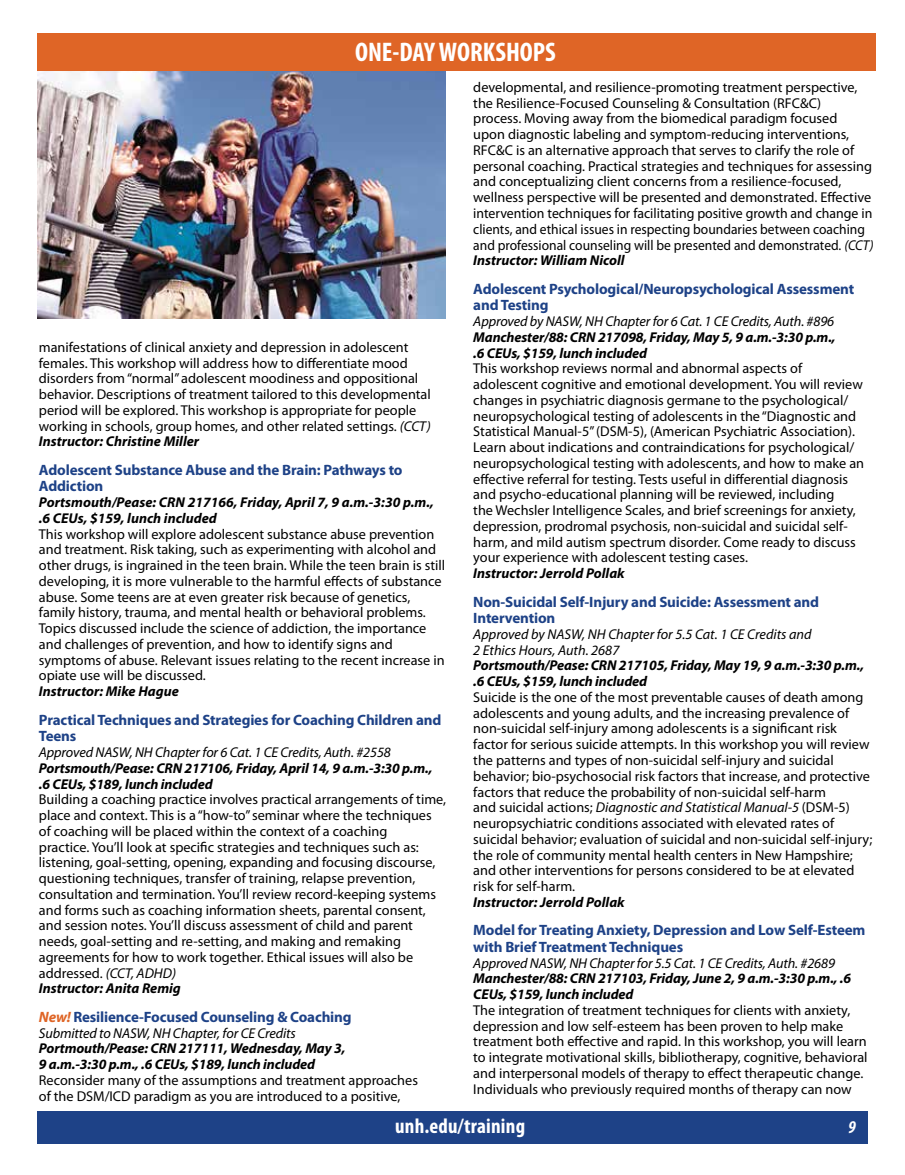
<style>
.page{position:relative;width:905px;height:1175px;background:#fff}
.page>*{position:absolute;margin:0;border:0;box-sizing:border-box;transform-origin:0 0}
.t1{font:700 condensed 27px "Myriad Pro";color:#fff}
.t2{font:700 condensed 21px "Myriad Pro";letter-spacing:.01em;color:#fff}
.t3{font:italic 700 condensed 18px "Myriad Pro";color:#fff}
.t4{font:700 15px/16.5px "Myriad Pro";letter-spacing:-.01em;color:#1e4287}
.t5{font:14.25px/15.8px "Myriad Pro";color:#000}
.t6{font:italic 700 14.25px/15.8px "Myriad Pro";letter-spacing:-.01em;color:#000}
.t7{font:italic 14.25px/15.8px "Myriad Pro";letter-spacing:-.01em;color:#000}
.s1{font-style:italic}
.s2{font-weight:700;font-style:italic}
.s3{font-style:italic;color:#df6526}
</style>
<div class="page">
<div style="left:38px;top:1111px;width:830px;height:33px;background:#1e4287"></div>
<img style="left:38px;top:70px;width:407px;height:248px">
<div style="left:37px;top:33px;width:838px;height:37px;background:#df6526"></div>
<h1 class="t1" style="left:355px;top:35px;width:202px">ONE-DAY WORKSHOPS</h1>
<p class="t5" style="left:39px;top:339px;width:393px">manifestations of clinical anxiety and depression in adolescent females. This workshop will address how to differentiate mood disorders from “normal” adolescent moodiness and oppositional behavior. Descriptions of treatment tailored to this developmental period will be explored. This workshop is appropriate for people working in schools, group homes, and other related settings. <span class="s1">(CCT)<br></span><span class="s2">Instructor: Christine Miller</span></p>
<p class="t4" style="left:39px;top:461px;width:365px">Adolescent Substance Abuse and the Brain: Pathways to<br>Addiction</p>
<p class="t6" style="left:39px;top:494px;width:396px">Portsmouth/Pease: CRN 217166, Friday, April 7, 9 a.m.-3:30 p.m., .6 CEUs, $159, lunch included</p>
<p class="t5" style="left:39px;top:526px;width:408px">This workshop will explore adolescent substance abuse prevention and treatment. Risk taking, such as experimenting with alcohol and other drugs, is ingrained in the teen brain. While the teen brain is still developing, it is more vulnerable to the harmful effects of substance abuse. Some teens are at even greater risk because of genetics, family history, trauma, and mental health or behavioral problems.<br>Topics discussed include the science of addiction, the importance and challenges of prevention, and how to identify signs and symptoms of abuse. Relevant issues relating to the recent increase in opiate use will be discussed.</p>
<p class="t6" style="left:39px;top:683px;width:141px">Instructor: Mike Hague</p>
<p class="t4" style="left:39px;top:711px;width:404px">Practical Techniques and Strategies for Coaching Children and<br>Teens</p>
<p class="t7" style="left:39px;top:744px;width:353px">Approved NASW, NH Chapter for 6 Cat. 1 CE Credits, Auth. #2558</p>
<p class="t6" style="left:39px;top:759px;width:395px">Portsmouth/Pease: CRN 217106, Friday, April 14, 9 a.m.-3:30 p.m., .6 CEUs, $189, lunch included</p>
<p class="t5" style="left:39px;top:791px;width:409px">Building a coaching practice involves practical arrangements of time, place and context. This is a “how-to” seminar where the techniques of coaching will be placed within the context of a coaching<br>practice. You’ll look at specific strategies and techniques such as: listening, goal-setting, opening, expanding and focusing discourse, questioning techniques, transfer of training, relapse prevention, consultation and termination. You’ll review record-keeping systems and forms such as coaching information sheets, parental consent, and session notes. You’ll discuss assessment of child and parent needs, goal-setting and re-setting, and making and remaking agreements for how to work together. Ethical issues will also be addressed. <span class="s1">(CCT, ADHD)<br></span><span class="s2">Instructor: Anita Remig</span></p>
<p class="t4" style="left:39px;top:1008px;width:314px"><span class="s3">New!</span> Resilience-Focused Counseling &amp; Coaching</p>
<p class="t7" style="left:39px;top:1024px;width:258px">Submitted to NASW, NH Chapter, for CE Credits</p>
<p class="t6" style="left:39px;top:1040px;width:308px">Portmouth/Pease: CRN 217111, Wednesday, May 3,<br>9 a.m.-3:30 p.m., .6 CEUs, $189, lunch included</p>
<p class="t5" style="left:39px;top:1072px;width:380px">Reconsider many of the assumptions and treatment approaches of the DSM/ICD paradigm as you are introduced to a positive,</p>
<p class="t5" style="left:473px;top:79px;width:402px">developmental, and resilience-promoting treatment perspective, the Resilience-Focused Counseling &amp; Consultation (RFC&amp;C)<br>process. Moving away from the biomedical paradigm focused<br>upon diagnostic labeling and symptom-reducing interventions, RFC&amp;C is an alternative approach that serves to clarify the role of personal coaching. Practical strategies and techniques for assessing and conceptualizing client concerns from a resilience-focused, wellness perspective will be presented and demonstrated. Effective intervention techniques for facilitating positive growth and change in clients, and ethical issues in respecting boundaries between coaching and professional counseling will be presented and demonstrated. <span class="s1">(CCT)<br></span><span class="s2">Instructor: William Nicoll</span></p>
<p class="t4" style="left:473px;top:280px;width:382px">Adolescent Psychological/Neuropsychological Assessment and Testing</p>
<p class="t7" style="left:473px;top:313px;width:362px">Approved by NASW, NH Chapter for 6 Cat. 1 CE Credits, Auth. #896</p>
<p class="t6" style="left:473px;top:329px;width:364px">Manchester/88: CRN 217098, Friday, May 5, 9 a.m.-3:30 p.m., .6 CEUs, $159, lunch included</p>
<p class="t5" style="left:473px;top:360px;width:392px">This workshop reviews normal and abnormal aspects of adolescent cognitive and emotional development. You will review changes in psychiatric diagnosis germane to the psychological/ neuropsychological testing of adolescents in the “Diagnostic and Statistical Manual-5” (DSM-5), (American Psychiatric Association).<br>Learn about indications and contraindications for psychological/ neuropsychological testing with adolescents, and how to make an effective referral for testing. Tests useful in differential diagnosis and psycho-educational planning will be reviewed, including<br>the Wechsler Intelligence Scales, and brief screenings for anxiety, depression, prodromal psychosis, non-suicidal and suicidal self&shy;harm, and mild autism spectrum disorder. Come ready to discuss your experience with adolescent testing cases.</p>
<p class="t6" style="left:473px;top:565px;width:153px">Instructor: Jerrold Pollak</p>
<p class="t4" style="left:473px;top:593px;width:347px">Non-Suicidal Self-Injury and Suicide: Assessment and<br>Intervention</p>
<p class="t7" style="left:473px;top:626px;width:340px">Approved by NASW, NH Chapter for 5.5 Cat. 1 CE Credits and<br>2 Ethics Hours, Auth. 2687</p>
<p class="t6" style="left:473px;top:657px;width:392px">Portsmouth/Pease: CRN 217105, Friday, May 19, 9 a.m.-3:30 p.m., .6 CEUs, $159, lunch included</p>
<p class="t5" style="left:473px;top:689px;width:400px">Suicide is the one of the most preventable causes of death among adolescents and young adults, and the increasing prevalence of non-suicidal self-injury among adolescents is a significant risk factor for serious suicide attempts. In this workshop you will review the patterns and types of non-suicidal self-injury and suicidal behavior; bio-psychosocial risk factors that increase, and protective factors that reduce the probability of non-suicidal self-harm<br>and suicidal actions; <span class="s1">Diagnostic and Statistical Manual-5</span> (DSM-5) neuropsychiatric conditions associated with elevated rates of suicidal behavior; evaluation of suicidal and non-suicidal self-injury; the role of community mental health centers in New Hampshire; and other interventions for persons considered to be at elevated risk for self-harm.</p>
<p class="t6" style="left:473px;top:893px;width:153px">Instructor: Jerrold Pollak</p>
<p class="t4" style="left:473px;top:921px;width:394px">Model for Treating Anxiety, Depression and Low Self-Esteem with Brief Treatment Techniques</p>
<p class="t7" style="left:473px;top:954px;width:363px">Approved NASW, NH Chapter for 5.5 Cat. 1 CE Credits, Auth. #2689</p>
<p class="t6" style="left:473px;top:970px;width:379px">Manchester/88: CRN 217103, Friday, June 2, 9 a.m.-3:30 p.m., .6<br>CEUs, $159, lunch included</p>
<p class="t5" style="left:473px;top:1002px;width:396px">The integration of treatment techniques for clients with anxiety, depression and low self-esteem has been proven to help make treatment both effective and rapid. In this workshop, you will learn to integrate motivational skills, bibliotherapy, cognitive, behavioral and interpersonal models of therapy to effect therapeutic change.<br>Individuals who previously required months of therapy can now</p>
<h2 class="t2" style="left:395px;top:1112px;width:131px">unh.edu/training</h2>
<p class="t3" style="left:848px;top:1115px;width:9px">9</p>
</div>
